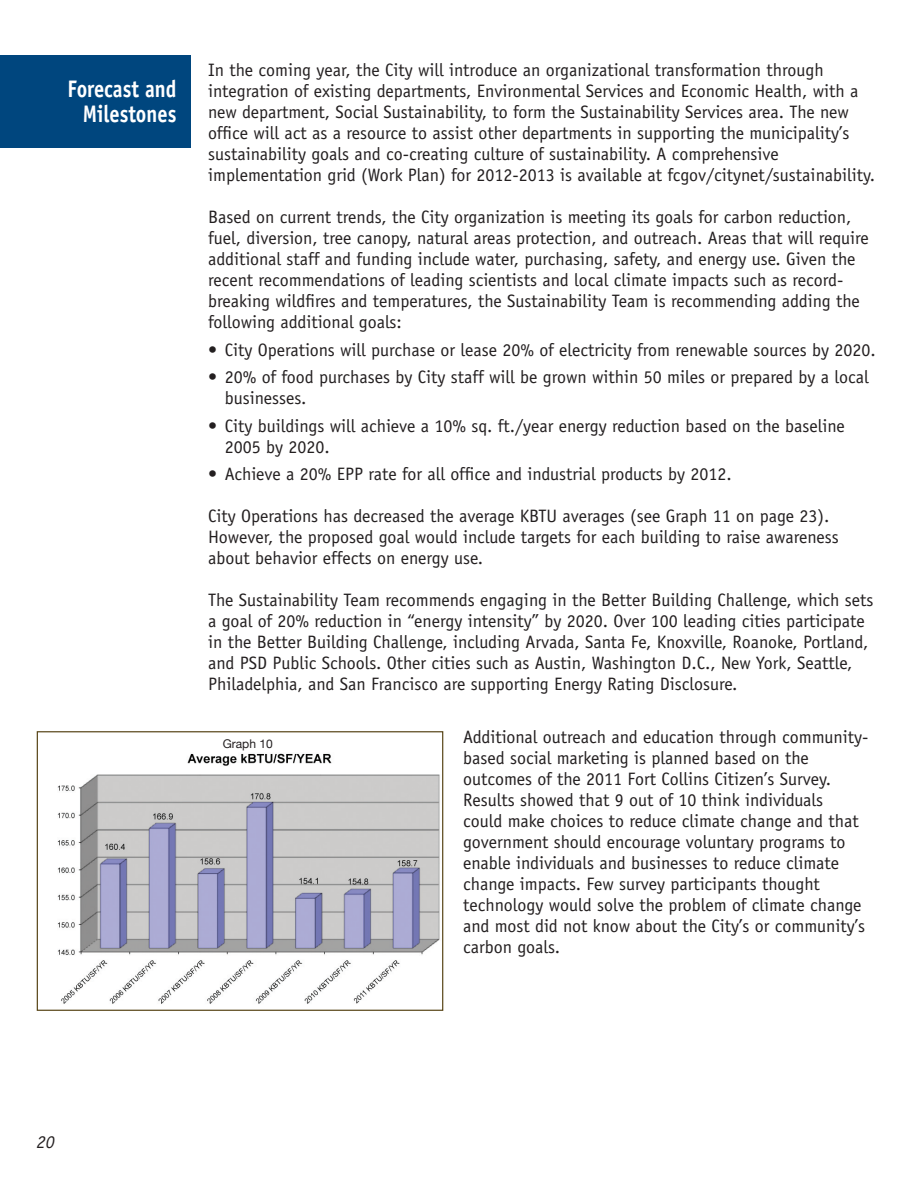
<style>
.page{position:relative;width:918px;height:1188px;background:#fff}
.page>*{position:absolute;margin:0;border:0;box-sizing:border-box;transform-origin:0 0}
.t1{font:700 24px/25.5px "Officina Sans";color:#fff;text-align:right;scale:.85 1}
.t2{font:18px/21px "Officina Sans";color:#231f20}
.t3{font:italic 18px "Officina Sans";color:#231f20}
.t4{font:12px "Helvetica Neue";color:#231f20}
</style>
<div class="page">
<div style="left:0;top:55px;width:190px;height:93px;background:#00467e"></div>
<img style="left:57px;top:753px;width:383px;height:251px">
<div style="left:37px;top:731px;width:406px;height:280px;border:1px solid #5a471a"></div>
<h1 class="t1" style="left:68px;top:76px;width:130px">Forecast and<br>Milestones</h1>
<p class="t2" style="left:208px;top:60px;width:668px">In the coming year, the City will introduce an organizational transformation through integration of existing departments, Environmental Services and Economic Health, with a new department, Social Sustainability, to form the Sustainability Services area. The new office will act as a resource to assist other departments in supporting the municipality’s sustainability goals and co-creating culture of sustainability. A comprehensive implementation grid (Work Plan) for 2012-2013 is available at fcgov/citynet/sustainability.</p>
<p class="t2" style="left:208px;top:207px;width:662px">Based on current trends, the City organization is meeting its goals for carbon reduction, fuel, diversion, tree canopy, natural areas protection, and outreach. Areas that will require additional staff and funding include water, purchasing, safety, and energy use. Given the recent recommendations of leading scientists and local climate impacts such as record&shy;breaking wildfires and temperatures, the Sustainability Team is recommending adding the following additional goals:</p>
<p class="t2" style="left:208px;top:339px;width:669px">• City Operations will purchase or lease 20% of electricity from renewable sources by 2020.</p>
<p class="t2" style="left:225px;top:367px;width:646px;text-indent:-17px">• 20% of food purchases by City staff will be grown within 50 miles or prepared by a local businesses.</p>
<p class="t2" style="left:225px;top:415px;width:622px;text-indent:-17px">• City buildings will achieve a 10% sq. ft./year energy reduction based on the baseline<br>2005 by 2020.</p>
<p class="t2" style="left:208px;top:464px;width:525px">• Achieve a 20% EPP rate for all office and industrial products by 2012.</p>
<p class="t2" style="left:208px;top:506px;width:632px">City Operations has decreased the average KBTU averages (see Graph 11 on page 23).<br>However, the proposed goal would include targets for each building to raise awareness about behavior effects on energy use.</p>
<p class="t2" style="left:208px;top:590px;width:667px">The Sustainability Team recommends engaging in the Better Building Challenge, which sets a goal of 20% reduction in “energy intensity” by 2020. Over 100 leading cities participate in the Better Building Challenge, including Arvada, Santa Fe, Knoxville, Roanoke, Portland, and PSD Public Schools. Other cities such as Austin, Washington D.C., New York, Seattle, Philadelphia, and San Francisco are supporting Energy Rating Disclosure.</p>
<p class="t4" style="left:223px;top:736px;width:52px">Graph 10</p>
<p class="t2" style="left:463px;top:726px;width:407px">Additional outreach and education through community&shy;based social marketing is planned based on the outcomes of the 2011 Fort Collins Citizen’s Survey.<br>Results showed that 9 out of 10 think individuals<br>could make choices to reduce climate change and that government should encourage voluntary programs to enable individuals and businesses to reduce climate change impacts. Few survey participants thought technology would solve the problem of climate change and most did not know about the City’s or community’s carbon goals.</p>
<p class="t3" style="left:37px;top:1131px;width:19px">20</p>
</div>
